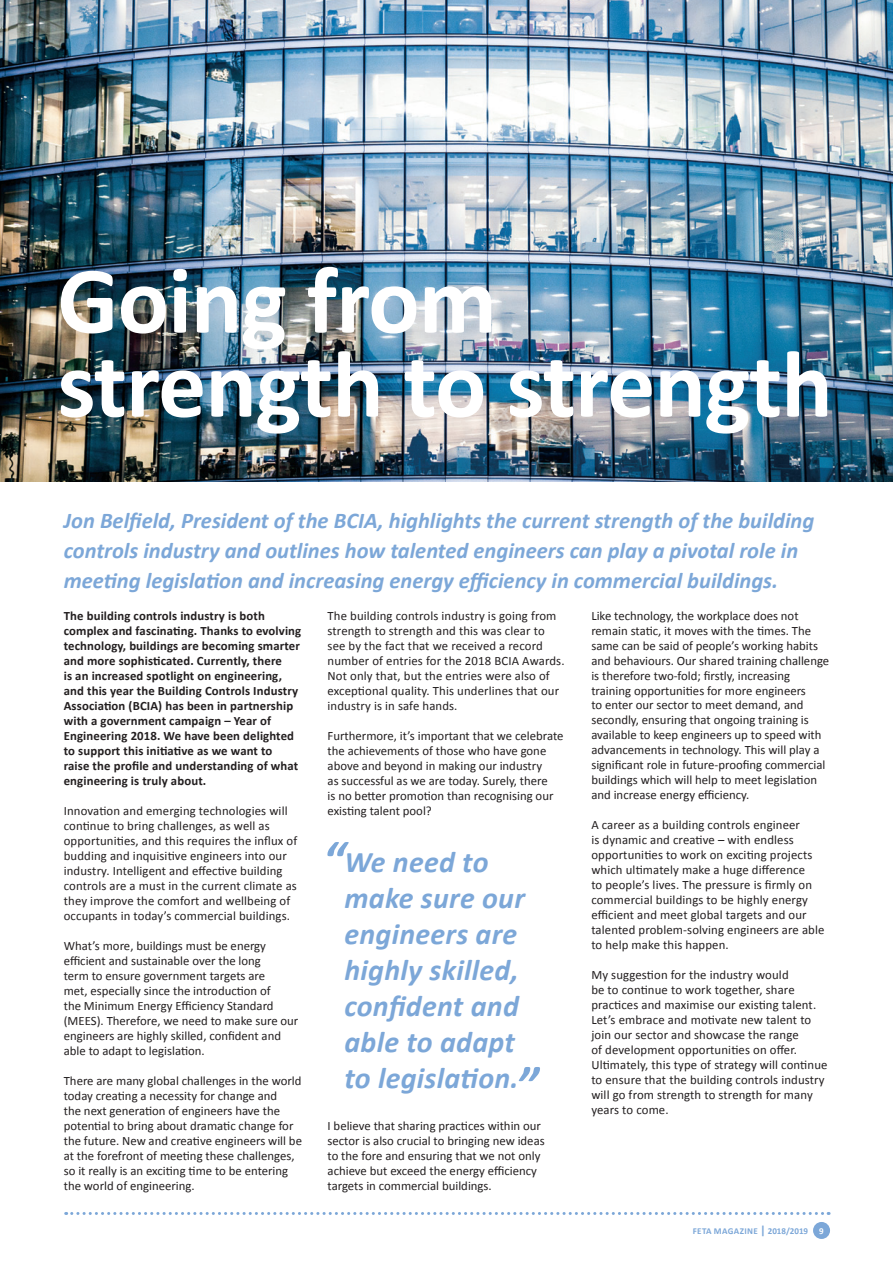
<style>
.page{position:relative;width:893px;height:1263px;background:#fff}
.page>*{position:absolute;margin:0;border:0;box-sizing:border-box;transform-origin:0 0}
.t1{font:700 96px/84px "Calibri";letter-spacing:-.01em;color:#fff}
.t2{font:italic 700 30px/36px "Calibri";letter-spacing:.01em;color:#7ca7d8}
.t3{font:italic 700 22.5px/30px "Calibri";color:#7ca7d8}
.t4{font:12.75px/15px "Calibri";color:#231f20}
.t5{font:700 12.75px/15px "Calibri";letter-spacing:.01em;color:#231f20}
.t6{font:700 9px "Calibri";letter-spacing:.035em;color:#7ca7d8}
.s1{font-size:12px}
.s2{color:#fff}
</style>
<div class="page">
<img style="left:0;top:0;width:893px;height:481px">
<svg style="left:66px;top:1212px;width:763px;height:3px"></svg>
<div style="left:813px;top:1222px;width:17px;height:17px;background:#7ca7d8;border-radius:50%"></div>
<svg style="left:327px;top:842px;width:22px;height:14px"></svg>
<svg style="left:519px;top:1067px;width:21px;height:14px"></svg>
<img style="left:0;top:0;width:1px;height:366px">
<h1 class="t1" style="left:57px;top:254px;width:777px">Going from strength to strength</h1>
<p class="t3" style="left:64px;top:504px;width:752px">Jon Belfield, President of the BCIA, highlights the current strength of the building controls industry and outlines how talented engineers can play a pivotal role in meeting legislation and increasing energy efficiency in commercial buildings.</p>
<p class="t5" style="left:64px;top:607px;width:239px">The building controls industry is both complex and fascinating. Thanks to evolving technology, buildings are becoming smarter and more sophisticated. Currently, there<br>is an increased spotlight on engineering, and this year the Building Controls Industry Association (BCIA) has been in partnership with a government campaign – Year of Engineering 2018. We have been delighted to support this initiative as we want to raise the profile and understanding of what engineering is truly about.</p>
<p class="t4" style="left:64px;top:802px;width:235px">Innovation and emerging technologies will continue to bring challenges, as well as opportunities, and this requires the influx of budding and inquisitive engineers into our industry. Intelligent and effective building controls are a must in the current climate as they improve the comfort and wellbeing of occupants in today’s commercial buildings.</p>
<p class="t4" style="left:64px;top:937px;width:236px">What’s more, buildings must be energy efficient and sustainable over the long<br>term to ensure government targets are<br>met, especially since the introduction of<br>the Minimum Energy Efficiency Standard (MEES). Therefore, we need to make sure our engineers are highly skilled, confident and able to adapt to legislation.</p>
<p class="t4" style="left:64px;top:1072px;width:240px">There are many global challenges in the world today creating a necessity for change and<br>the next generation of engineers have the potential to bring about dramatic change for the future. New and creative engineers will be at the forefront of meeting these challenges, so it really is an exciting time to be entering the world of engineering.</p>
<p class="t4" style="left:328px;top:607px;width:239px">The building controls industry is going from strength to strength and this was clear to see by the fact that we received a record number of entries for the 2018 BCIA Awards.<br>Not only that, but the entries were also of exceptional quality. This underlines that our industry is in safe hands.</p>
<p class="t4" style="left:328px;top:727px;width:237px">Furthermore, it’s important that we celebrate the achievements of those who have gone above and beyond in making our industry<br>as successful as we are today. Surely, there<br>is no better promotion than recognising our existing talent pool?</p>
<h2 class="t2" style="left:344px;top:842px;width:182px">We need to make sure our engineers are highly skilled, confident and able to adapt to legislation.</h2>
<p class="t4" style="left:328px;top:1117px;width:219px">I believe that sharing practices within our sector is also crucial to bringing new ideas to the fore and ensuring that we not only achieve but exceed the energy efficiency targets in commercial buildings.</p>
<p class="t4" style="left:591px;top:607px;width:239px">Like technology, the workplace does not remain static, it moves with the times. The same can be said of people’s working habits and behaviours. Our shared training challenge is therefore two-fold; firstly, increasing training opportunities for more engineers<br>to enter our sector to meet demand, and secondly, ensuring that ongoing training is available to keep engineers up to speed with advancements in technology. This will play a significant role in future-proofing commercial buildings which will help to meet legislation and increase energy efficiency.</p>
<p class="t4" style="left:591px;top:817px;width:235px">A career as a building controls engineer<br>is dynamic and creative – with endless opportunities to work on exciting projects which ultimately make a huge difference<br>to people’s lives. The pressure is firmly on commercial buildings to be highly energy efficient and meet global targets and our talented problem-solving engineers are able to help make this happen.</p>
<p class="t4" style="left:591px;top:967px;width:238px">My suggestion for the industry would<br>be to continue to work together, share practices and maximise our existing talent.<br>Let’s embrace and motivate new talent to join our sector and showcase the range<br>of development opportunities on offer.<br>Ultimately, this type of strategy will continue to ensure that the building controls industry will go from strength to strength for many years to come.</p>
<p class="t6" style="left:693px;top:1225px;width:132px">FETA MAGAZINE <span class="s1">|</span> 2018/2019 <span class="s2">9</span></p>
</div>
